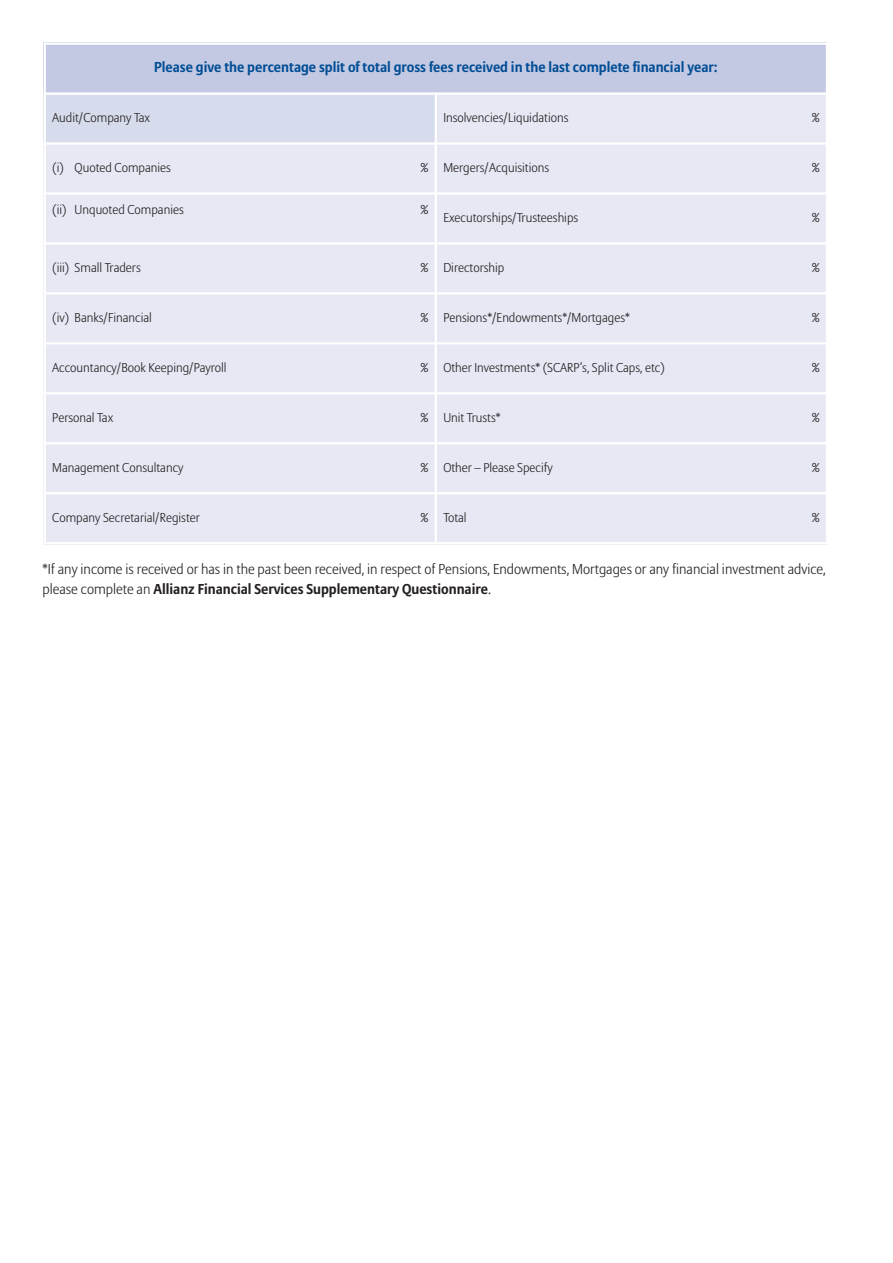
<style>
.page{position:relative;width:893px;height:1263px;background:#fff}
.page>*{position:absolute;margin:0;border:0;box-sizing:border-box;transform-origin:0 0}
.t1{font:300 14.25px/20px "Allianz Sans";color:#231f20}
.t2{font:700 14.25px "Allianz Sans";color:#014d95}
.t3{font:300 12.75px "Allianz Sans";color:#231f20}
.s1{font-weight:700}
</style>
<div class="page">
<div style="left:44px;top:43px;width:783px;height:51px;background:#c3c9e2"></div>
<div style="left:44px;top:94px;width:392px;height:50px;background:#d7dcec"></div>
<div style="left:436px;top:94px;width:392px;height:50px;background:#e6e8f3"></div>
<div style="left:44px;top:144px;width:392px;height:49px;background:#e6e8f3"></div>
<div style="left:436px;top:144px;width:392px;height:49px;background:#e6e8f3"></div>
<div style="left:44px;top:193px;width:392px;height:50px;background:#e6e8f3"></div>
<div style="left:436px;top:193px;width:392px;height:50px;background:#e6e8f3"></div>
<div style="left:44px;top:243px;width:392px;height:50px;background:#e6e8f3"></div>
<div style="left:436px;top:243px;width:392px;height:50px;background:#e6e8f3"></div>
<div style="left:44px;top:293px;width:392px;height:50px;background:#e6e8f3"></div>
<div style="left:436px;top:293px;width:392px;height:50px;background:#e6e8f3"></div>
<div style="left:44px;top:343px;width:392px;height:50px;background:#e6e8f3"></div>
<div style="left:436px;top:343px;width:392px;height:50px;background:#e6e8f3"></div>
<div style="left:44px;top:393px;width:392px;height:50px;background:#e6e8f3"></div>
<div style="left:436px;top:393px;width:392px;height:50px;background:#e6e8f3"></div>
<div style="left:44px;top:443px;width:392px;height:50px;background:#e6e8f3"></div>
<div style="left:436px;top:443px;width:392px;height:50px;background:#e6e8f3"></div>
<div style="left:44px;top:493px;width:392px;height:51px;background:#e6e8f3"></div>
<div style="left:436px;top:493px;width:392px;height:51px;background:#e6e8f3"></div>
<hr style="left:44px;top:43px;width:2px;height:501px;background:#fff">
<hr style="left:435px;top:92px;width:2px;height:452px;background:#fff">
<hr style="left:826px;top:43px;width:2px;height:501px;background:#fff">
<hr style="left:44px;top:43px;width:784px;height:2px;background:#fff">
<hr style="left:44px;top:92px;width:784px;height:3px;background:#fff">
<hr style="left:44px;top:142px;width:784px;height:3px;background:#fff">
<hr style="left:44px;top:192px;width:784px;height:3px;background:#fff">
<hr style="left:44px;top:242px;width:784px;height:3px;background:#fff">
<hr style="left:44px;top:292px;width:784px;height:3px;background:#fff">
<hr style="left:44px;top:342px;width:784px;height:2px;background:#fff">
<hr style="left:44px;top:392px;width:784px;height:2px;background:#fff">
<hr style="left:44px;top:442px;width:784px;height:2px;background:#fff">
<hr style="left:44px;top:492px;width:784px;height:2px;background:#fff">
<hr style="left:44px;top:542px;width:784px;height:2px;background:#fff">
<p class="t2" style="left:154px;top:62px;width:565px">Please give the percentage split of total gross fees received in the last complete financial year:</p>
<p class="t3" style="left:52px;top:112px;width:99px">Audit/Company Tax</p>
<p class="t3" style="left:443px;top:112px;width:127px">Insolvencies/Liquidations</p>
<p class="t3" style="left:812px;top:112px;width:9px">%</p>
<p class="t3" style="left:52px;top:162px;width:120px">(i) Quoted Companies</p>
<p class="t3" style="left:421px;top:162px;width:130px">% Mergers/Acquisitions</p>
<p class="t3" style="left:812px;top:162px;width:9px">%</p>
<p class="t3" style="left:52px;top:205px;width:133px">(ii) Unquoted Companies</p>
<p class="t3" style="left:421px;top:205px;width:9px">%</p>
<p class="t3" style="left:443px;top:212px;width:136px">Executorships/Trusteeships</p>
<p class="t3" style="left:812px;top:212px;width:9px">%</p>
<p class="t3" style="left:52px;top:262px;width:90px">(iii) Small Traders</p>
<p class="t3" style="left:421px;top:262px;width:85px">% Directorship</p>
<p class="t3" style="left:812px;top:262px;width:9px">%</p>
<p class="t3" style="left:52px;top:312px;width:101px">(iv) Banks/Financial</p>
<p class="t3" style="left:421px;top:312px;width:210px">% Pensions*/Endowments*/Mortgages*</p>
<p class="t3" style="left:812px;top:312px;width:9px">%</p>
<p class="t3" style="left:52px;top:362px;width:176px">Accountancy/Book Keeping/Payroll</p>
<p class="t3" style="left:421px;top:362px;width:245px">% Other Investments* (SCARP’s, Split Caps, etc)</p>
<p class="t3" style="left:812px;top:362px;width:9px">%</p>
<p class="t3" style="left:52px;top:412px;width:62px">Personal Tax</p>
<p class="t3" style="left:421px;top:412px;width:81px">% Unit Trusts*</p>
<p class="t3" style="left:812px;top:412px;width:9px">%</p>
<p class="t3" style="left:52px;top:462px;width:133px">Management Consultancy</p>
<p class="t3" style="left:421px;top:462px;width:133px">% Other – Please Specify</p>
<p class="t3" style="left:812px;top:462px;width:9px">%</p>
<p class="t3" style="left:52px;top:512px;width:149px">Company Secretarial/Register</p>
<p class="t3" style="left:421px;top:512px;width:47px">% Total</p>
<p class="t3" style="left:812px;top:512px;width:9px">%</p>
<p class="t1" style="left:43px;top:561px;width:785px">*If any income is received or has in the past been received, in respect of Pensions, Endowments, Mortgages or any financial investment advice, please complete an <span class="s1">Allianz Financial Services Supplementary Questionnaire</span>.</p>
</div>
